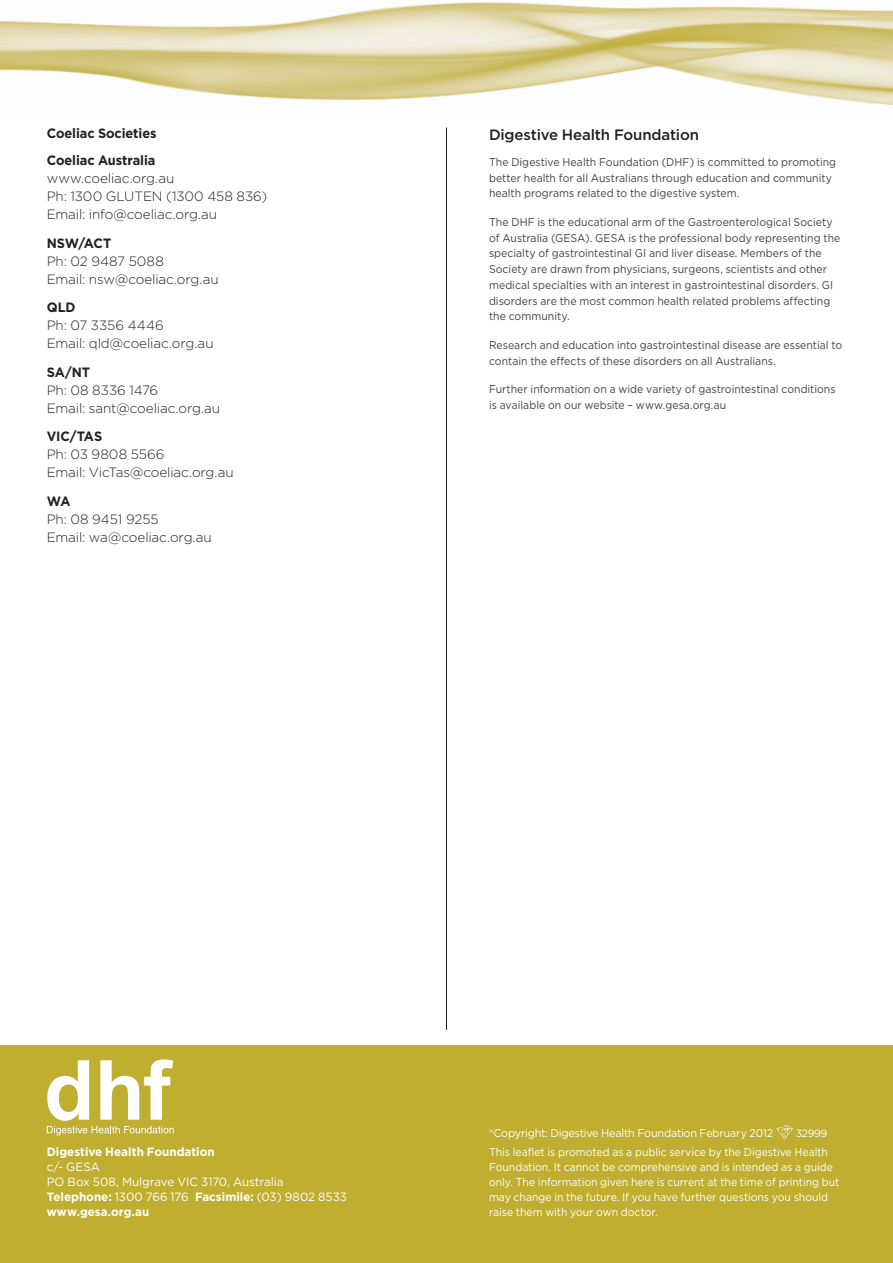
<style>
.page{position:relative;width:893px;height:1263px;background:#fff}
.page>*{position:absolute;margin:0;border:0;box-sizing:border-box;transform-origin:0 0}
.t1{font:500 15px "Gotham";letter-spacing:-.01em;color:#231f20}
.t2{font:300 13.5px/18px "Gotham";letter-spacing:-.01em;color:#231f20}
.t3{font:700 13.5px/26.5px "Gotham";letter-spacing:-.005em;color:#231f20;scale:.95 1}
.t4{font:12px/15px "Gotham";letter-spacing:-.005em;color:#fff}
.t5{font:700 12px "Gotham";color:#fff}
.t6{font:11.25px/15.8px "Gotham";letter-spacing:.005em;color:#414142;scale:.93 1}
.t7{font:11.25px/15px "Gotham";letter-spacing:-.005em;color:#fff;scale:.93 1}
.t8{font:11.25px "Gotham";letter-spacing:-.005em;color:#fff}
.t9{font:10.5px "Gotham";letter-spacing:-.04em;color:#fff}
.s1{font-weight:700}
</style>
<div class="page">
<img style="left:0;top:2px;width:893px;height:103px">
<hr style="left:446px;top:128px;width:1px;height:902px;background:#231f20">
<div style="left:0;top:1046px;width:893px;height:217px;background:#bfae30"></div>
<svg style="left:776px;top:1126px;width:17px;height:13px"></svg>
<svg style="left:47px;top:1059px;width:127px;height:76px"></svg>
<p class="t3" style="left:47px;top:120px;width:117px">Coeliac Societies<br>Coeliac Australia</p>
<p class="t2" style="left:47px;top:169px;width:222px">www.coeliac.org.au<br>Ph: 1300 GLUTEN (1300 458 836)<br>Email: info@coeliac.org.au</p>
<p class="t3" style="left:47px;top:229px;width:70px">NSW/ACT</p>
<p class="t2" style="left:47px;top:252px;width:173px">Ph: 02 9487 5088<br>Email: nsw@coeliac.org.au</p>
<p class="t3" style="left:47px;top:294px;width:32px">QLD</p>
<p class="t2" style="left:47px;top:316px;width:168px">Ph: 07 3356 4446<br>Email: qld@coeliac.org.au</p>
<p class="t3" style="left:47px;top:359px;width:47px">SA/NT</p>
<p class="t2" style="left:47px;top:381px;width:175px">Ph: 08 8336 1476<br>Email: sant@coeliac.org.au</p>
<p class="t3" style="left:47px;top:423px;width:60px">VIC/TAS</p>
<p class="t2" style="left:47px;top:446px;width:188px">Ph: 03 9808 5566<br>Email: VicTas@coeliac.org.au</p>
<p class="t3" style="left:47px;top:488px;width:26px">WA</p>
<p class="t2" style="left:47px;top:510px;width:167px">Ph: 08 9451 9255<br>Email: wa@coeliac.org.au</p>
<h1 class="t1" style="left:489px;top:125px;width:211px">Digestive Health Foundation</h1>
<p class="t6" style="left:489px;top:154px;width:375px">The Digestive Health Foundation (DHF) is committed to promoting better health for all Australians through education and community health programs related to the digestive system.</p>
<p class="t6" style="left:489px;top:214px;width:379px">The DHF is the educational arm of the Gastroenterological Society of Australia (GESA). GESA is the professional body representing the specialty of gastrointestinal GI and liver disease. Members of the Society are drawn from physicians, surgeons, scientists and other medical specialties with an interest in gastrointestinal disorders. GI disorders are the most common health related problems affecting the community.</p>
<p class="t6" style="left:489px;top:337px;width:381px">Research and education into gastrointestinal disease are essential to contain the effects of these disorders on all Australians.</p>
<p class="t6" style="left:489px;top:381px;width:374px">Further information on a wide variety of gastrointestinal conditions is available on our website – www.gesa.org.au</p>
<p class="t5" style="left:47px;top:1145px;width:169px">Digestive Health Foundation</p>
<p class="t4" style="left:47px;top:1159px;width:302px">c/- GESA<br>PO Box 508, Mulgrave VIC 3170, Australia<br><span class="s1">Telephone:</span> 1300 766 176 <span class="s1">Facsimile:</span> (03) 9802 8533 <span class="s1">www.gesa.org.au</span></p>
<p class="t8" style="left:489px;top:1126px;width:286px">®Copyright: Digestive Health Foundation February 2012</p>
<p class="t9" style="left:796px;top:1127px;width:33px">32999</p>
<p class="t7" style="left:489px;top:1145px;width:378px">This leaflet is promoted as a public service by the Digestive Health Foundation. It cannot be comprehensive and is intended as a guide only. The information given here is current at the time of printing but may change in the future. If you have further questions you should raise them with your own doctor.</p>
</div>
